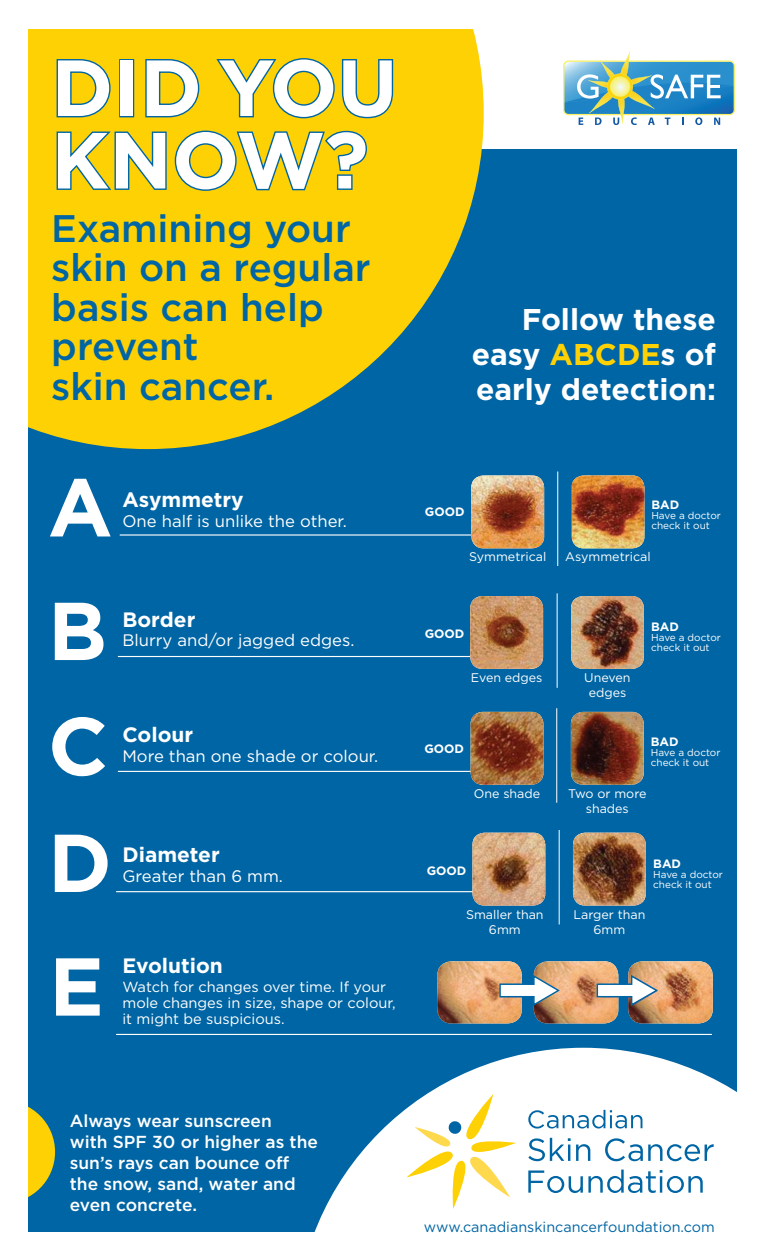
<style>
.page{position:relative;width:765px;height:1260px;background:#fff}
.page>*{position:absolute;margin:0;border:0;box-sizing:border-box;transform-origin:0 0}
.t1{font:700 81.88px "Gotham";color:#fff}
.t2{font:700 79.38px/72.5px "Gotham";color:#fff}
.t3{font:500 38.38px/39.5px "Gotham";color:#0065a4}
.t4{font:700 30px/35px "Gotham";color:#fff;text-align:justify}
.t5{font:700 20.88px "Gotham";color:#fff}
.t6{font:500 17.38px/20.9px "Gotham";color:#fff}
.t7{font:16.62px "Gotham";color:#fff}
.t8{font:14.62px/15.8px "Gotham";color:#fff}
.t9{font:14.38px "Gotham";color:#0065a4}
.t10{font:12.5px/15px "Gotham";color:#fff;text-align:center}
.t11{font:700 12.12px "Gotham";color:#fff}
.t12{font:10px/10px "Gotham";color:#fff}
.s1{color:#fed105}
</style>
<div class="page">
<div style="left:28px;top:149px;width:709px;height:1083px;background:#0065a4"></div>
<svg style="left:314px;top:1048px;width:423px;height:184px;fill:#fff"></svg>
<svg style="left:528px;top:1110px;width:114px;height:19px;background:#c0d9e8"></svg>
<svg style="left:528px;top:1138px;width:62px;height:23px"></svg>
<svg style="left:605px;top:1138px;width:109px;height:23px;background:#c3dae9"></svg>
<svg style="left:528px;top:1170px;width:175px;height:23px;background:#bfd8e8"></svg>
<svg style="left:406px;top:1094px;width:110px;height:115px;background:#f9f4d7"></svg>
<svg style="left:28px;top:1107px;width:27px;height:90px"></svg>
<hr style="left:116px;top:1034px;width:596px;height:1px;background:#fff">
<img style="left:437px;top:961px;width:85px;height:62px">
<img style="left:534px;top:961px;width:84px;height:62px">
<img style="left:628px;top:961px;width:85px;height:62px">
<svg style="left:499px;top:974px;width:160px;height:33px;background:#c3af9d"></svg>
<hr style="left:118px;top:656px;width:364px;height:1px;background:#fff">
<img style="left:470px;top:596px;width:73px;height:73px">
<img style="left:571px;top:596px;width:73px;height:73px">
<hr style="left:557px;top:593px;width:1px;height:95px;background:#fff">
<hr style="left:118px;top:771px;width:364px;height:1px;background:#fff">
<img style="left:471px;top:712px;width:72px;height:73px">
<img style="left:571px;top:712px;width:73px;height:73px">
<hr style="left:556px;top:708px;width:1px;height:95px;background:#fff">
<hr style="left:120px;top:534px;width:362px;height:2px;background:#fff">
<img style="left:471px;top:475px;width:73px;height:73px">
<img style="left:572px;top:475px;width:72px;height:73px">
<hr style="left:557px;top:472px;width:1px;height:94px;background:#fff">
<hr style="left:116px;top:891px;width:366px;height:1px;background:#fff">
<img style="left:472px;top:833px;width:73px;height:73px">
<img style="left:573px;top:833px;width:73px;height:73px">
<hr style="left:559px;top:830px;width:1px;height:94px;background:#fff">
<svg style="left:28px;top:29px;width:456px;height:420px;fill:#fed105"></svg>
<svg style="left:55px;top:58px;width:57px;height:61px;background:#c1b72a"></svg>
<div style="left:119px;top:59px;width:15px;height:58px;border:3px solid #0065a4"></div>
<svg style="left:144px;top:58px;width:57px;height:61px;background:#c1b72a"></svg>
<svg style="left:214px;top:57px;width:181px;height:63px;background:#cdbc23"></svg>
<svg style="left:55px;top:129px;width:313px;height:63px;background:#c7b927"></svg>
<svg style="left:563px;top:51px;width:172px;height:74px"></svg>
<h2 class="t2" style="left:51px;top:51px;width:348px">DID YOU<br>KNOW?</h2>
<h3 class="t3" style="left:51px;top:208px;width:321px">Examining your skin on a regular basis can help prevent<br>skin cancer.</h3>
<h1 class="t1" style="left:48px;top:453px;width:66px">A</h1>
<p class="t5" style="left:122px;top:486px;width:123px">Asymmetry</p>
<p class="t7" style="left:122px;top:510px;width:226px">One half is unlike the other.</p>
<h1 class="t1" style="left:48px;top:577px;width:61px">B</h1>
<p class="t5" style="left:122px;top:606px;width:74px">Border</p>
<p class="t7" style="left:122px;top:630px;width:234px">Blurry and/or jagged edges.</p>
<h1 class="t1" style="left:48px;top:692px;width:62px">C</h1>
<p class="t5" style="left:122px;top:721px;width:72px">Colour</p>
<p class="t7" style="left:122px;top:745px;width:257px">More than one shade or colour.</p>
<h1 class="t1" style="left:48px;top:809px;width:66px">D</h1>
<p class="t5" style="left:122px;top:841px;width:99px">Diameter</p>
<p class="t7" style="left:122px;top:865px;width:162px">Greater than 6 mm.</p>
<h1 class="t1" style="left:49px;top:932px;width:56px">E</h1>
<p class="t5" style="left:122px;top:952px;width:102px">Evolution</p>
<p class="t8" style="left:122px;top:979px;width:275px">Watch for changes over time. If your mole changes in size, shape or colour,</p>
<p class="t8" style="left:122px;top:1010px;width:164px">it might be suspicious.</p>
<h3 class="t4" style="left:472px;top:301px;width:246px;text-indent:50px">Follow these easy <span class="s1">ABCDE</span>s of early detection:</h3>
<p class="t11" style="left:425px;top:504px;width:41px">GOOD</p>
<p class="t11" style="left:651px;top:497px;width:29px">BAD</p>
<p class="t12" style="left:651px;top:511px;width:71px">Have a doctor check it out</p>
<p class="t10" style="left:469px;top:549px;width:79px">Symmetrical</p>
<p class="t10" style="left:565px;top:549px;width:87px">Asymmetrical</p>
<p class="t11" style="left:425px;top:626px;width:41px">GOOD</p>
<p class="t10" style="left:471px;top:670px;width:73px">Even edges</p>
<p class="t10" style="left:584px;top:670px;width:48px">Uneven edges</p>
<p class="t11" style="left:651px;top:619px;width:29px">BAD</p>
<p class="t12" style="left:651px;top:632px;width:71px">Have a doctor check it out</p>
<p class="t11" style="left:424px;top:741px;width:41px">GOOD</p>
<p class="t11" style="left:651px;top:734px;width:29px">BAD</p>
<p class="t12" style="left:651px;top:747px;width:71px">Have a doctor check it out</p>
<p class="t10" style="left:474px;top:786px;width:68px">One shade</p>
<p class="t10" style="left:568px;top:786px;width:80px">Two or more shades</p>
<p class="t11" style="left:427px;top:863px;width:41px">GOOD</p>
<p class="t10" style="left:466px;top:907px;width:79px">Smaller than<br>6mm</p>
<p class="t10" style="left:573px;top:907px;width:73px">Larger than<br>6mm</p>
<p class="t11" style="left:653px;top:855px;width:29px">BAD</p>
<p class="t12" style="left:653px;top:869px;width:71px">Have a doctor check it out</p>
<p class="t6" style="left:70px;top:1110px;width:250px">Always wear sunscreen<br>with SPF 30 or higher as the sun’s rays can bounce off the snow, sand, water and even concrete.</p>
<p class="t9" style="left:424px;top:1218px;width:292px">www.canadianskincancerfoundation.com</p>
</div>
